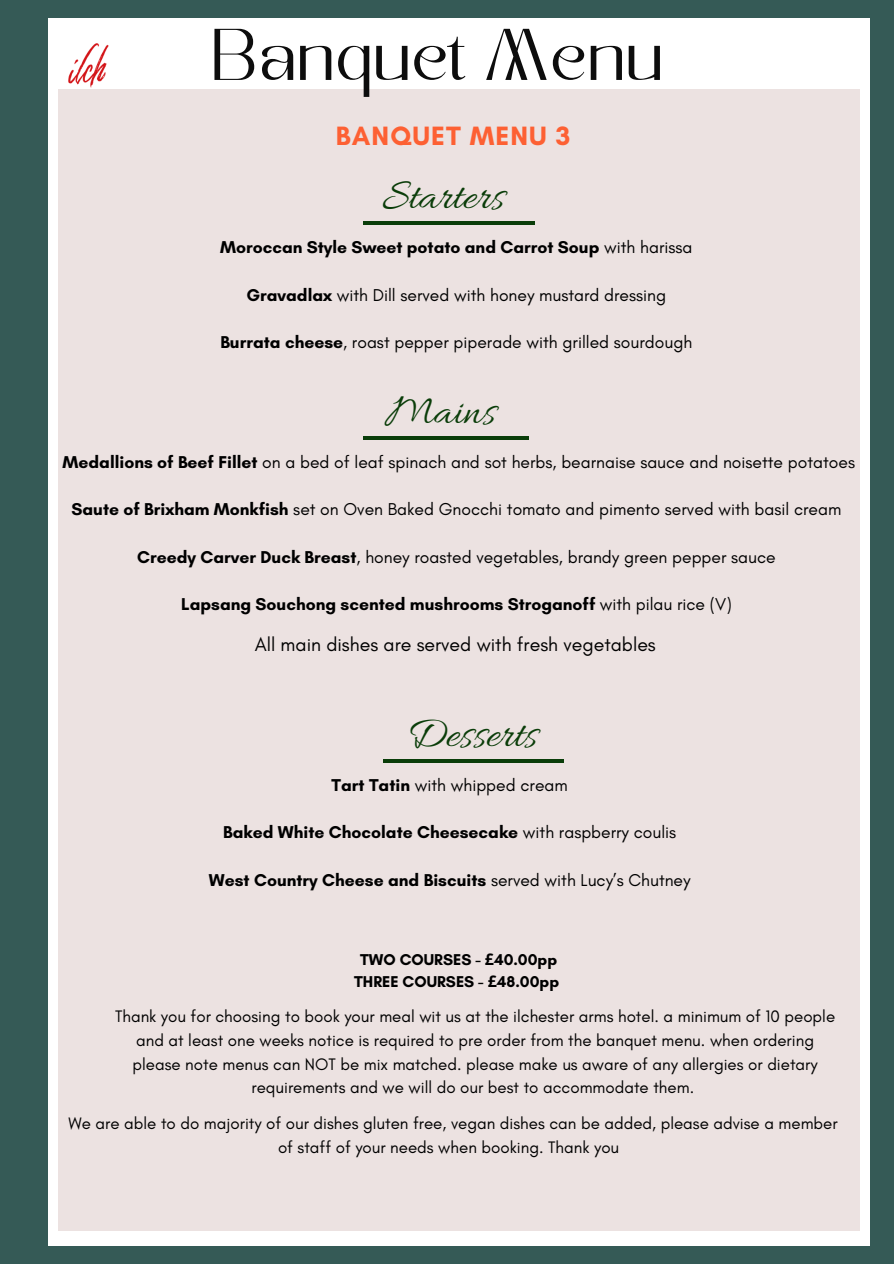
<style>
.page{position:relative;width:894px;height:1264px;background:#fff}
.page>*{position:absolute;margin:0;border:0;box-sizing:border-box;transform-origin:0 0}
.t1{font:68.1px "KENAO";color:#0d0d0d}
.t2{font:44.4px "Allura";color:#0a3d09}
.t3{font:700 27px "Glacial Indifference";letter-spacing:.04em;color:#fd6033}
.t4{font:19.5px "Glacial Indifference";color:#000}
.t5{font:17.4px "Glacial Indifference";color:#000}
.t6{font:700 17.4px "Glacial Indifference";color:#000}
.t7{font:16.95px/23.7px "Glacial Indifference";color:#000;text-align:center}
.t8{font:700 15.9px/21.3px "Glacial Indifference";color:#000;text-align:center}
.s1{font-weight:400}
.s2{font-weight:700}
.s3{font-family:"Noto Sans"}
</style>
<div class="page">
<div style="left:0;top:0;width:893px;height:1263px;background:#355a56"></div>
<div style="left:48px;top:18px;width:821px;height:1227px;background:#fff"></div>
<div style="left:58px;top:89px;width:801px;height:1141px;background:#ece2e1"></div>
<img style="left:68px;top:43px;width:41px;height:45px">
<hr style="left:363px;top:221px;width:171px;height:3px;background:#0a3d09">
<hr style="left:363px;top:436px;width:165px;height:3px;background:#0a3d09">
<hr style="left:382px;top:759px;width:181px;height:3px;background:#0a3d09">
<h1 class="t1" style="left:214px;top:29px;width:453px">Banquet Menu</h1>
<p class="t3" style="left:336px;top:119px;width:236px">BANQUET MENU 3</p>
<p class="t2" style="left:382px;top:171px;width:123px">Starters</p>
<h4 class="t6" style="left:220px;top:237px;width:474px">Moroccan Style Sweet potato and Carrot Soup <span class="s1">with harissa</span></h4>
<h2 class="t5" style="left:246px;top:284px;width:421px"><span class="s2">Gravadlax</span> with Dill served with honey mustard dressing</h2>
<h5 class="t5" style="left:220px;top:331px;width:473px"><span class="s2">Burrata cheese</span>, roast pepper piperade with grilled sourdough</h5>
<p class="t2" style="left:385px;top:386px;width:112px">Mains</p>
<p class="t5" style="left:63px;top:451px;width:793px"><span class="s2">Medallions of Beef Fillet</span> on a bed of leaf spinach and sot herbs, bearnaise sauce and noisette potatoes</p>
<p class="t5" style="left:71px;top:498px;width:771px"><span class="s2">Saute of Brixham Monkfish</span> set on Oven Baked Gnocchi tomato and pimento served with basil cream</p>
<p class="t5" style="left:137px;top:546px;width:640px"><span class="s2">Creedy Carver Duck Breast</span>, honey roasted vegetables, brandy green pepper sauce</p>
<p class="t6" style="left:181px;top:593px;width:552px">Lapsang Souchong scented mushrooms Stroganoff <span class="s1">with pilau rice (V)</span></p>
<p class="t4" style="left:254px;top:633px;width:402px">All main dishes are served with fresh vegetables</p>
<p class="t2" style="left:407px;top:709px;width:132px">Desserts</p>
<p class="t5" style="left:331px;top:774px;width:237px"><span class="s2">Tart Tatin</span> with whipped cream</p>
<p class="t6" style="left:223px;top:821px;width:454px">Baked White Chocolate Cheesecake <span class="s1">with raspberry coulis</span></p>
<p class="t6" style="left:209px;top:869px;width:483px">West Country Cheese and Biscuits <span class="s1">served with Lucy’s Chutney</span></p>
<p class="t8" style="left:354px;top:949px;width:206px">TWO COURSES - <span class="s3">£</span>40.00pp<br>THREE COURSES - <span class="s3">£</span>48.00pp</p>
<h2 class="t7" style="left:115px;top:1004px;width:721px">Thank you for choosing to book your meal wit us at the ilchester arms hotel. a minimum of 10 people and at least one weeks notice is required to pre order from the banquet menu. when ordering please note menus can NOT be mix matched. please make us aware of any allergies or dietary requirements and we will do our best to accommodate them.</h2>
<h2 class="t7" style="left:69px;top:1111px;width:770px">We are able to do majority of our dishes gluten free, vegan dishes can be added, please advise a member of staff of your needs when booking. Thank you</h2>
</div>
